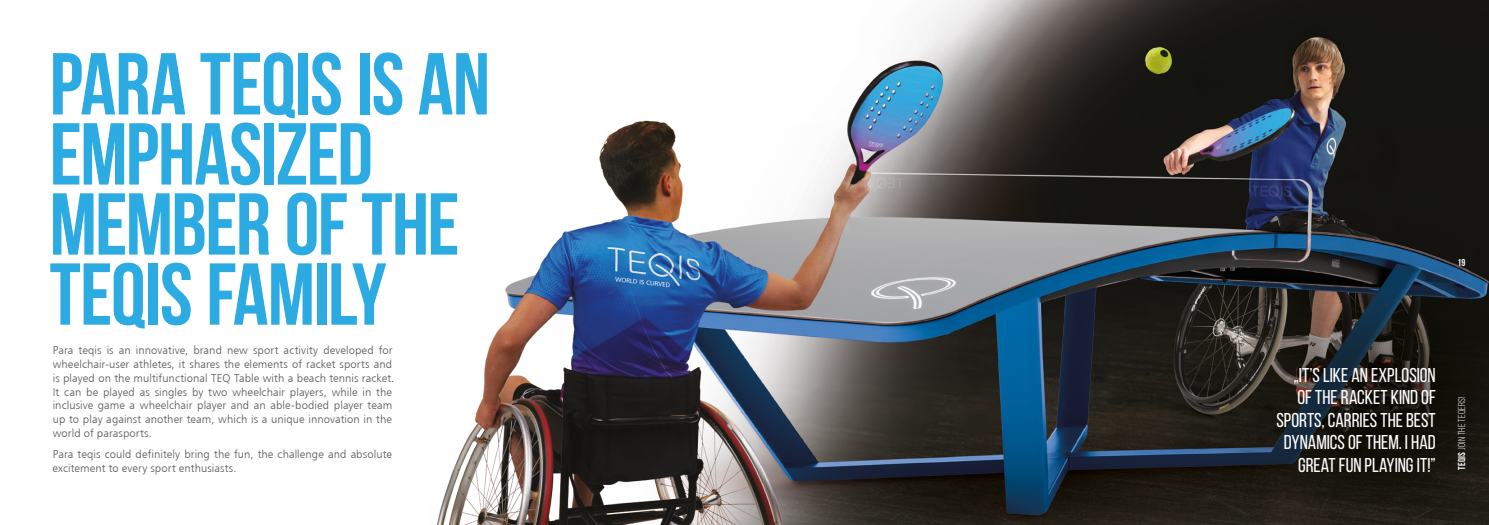
<style>
.page{position:relative;width:1489px;height:525px;background:#fff}
.page>*{position:absolute;margin:0;border:0;box-sizing:border-box;transform-origin:0 0}
.t1{font:700 87.5px/70px "Bebas Neue";letter-spacing:-.015em;color:#2babe2}
.t2{font:20px/22.5px "Bebas Neue";color:#fff;text-align:right}
.t3{font:11.25px/13.8px "H Humanist 777 Lt BT";letter-spacing:.005em;color:#575756}
.t4{font:10px "Bebas Neue";letter-spacing:.025em;color:#fff}
.t5{font:700 10px "Bebas Neue";color:#fff}
.s1{font-weight:700}
</style>
<div class="page">
<img style="left:437px;top:0;width:1051px;height:524px">
<h1 class="t1" style="left:50px;top:48px;width:442px">PARA TEQIS IS AN<br>EMPHASIZED<br>MEMBER OF THE<br>TEQIS FAMILY</h1>
<p class="t3" style="left:53px;top:343px;width:343px">Para teqis is an innovative, brand new sport activity developed for wheelchair-user athletes, it shares the elements of racket sports and is played on the multifunctional TEQ Table with a beach tennis racket.<br>It can be played as singles by two wheelchair players, while in the inclusive game a wheelchair player and an able-bodied player team up to play against another team, which is a unique innovation in the world of parasports.</p>
<p class="t3" style="left:53px;top:446px;width:341px">Para teqis could definitely bring the fun, the challenge and absolute excitement to every sport enthusiasts.</p>
<p class="t5" style="left:1457px;top:257px;width:10px">19</p>
<h2 class="t2" style="left:1276px;top:363px;width:161px">„IT’S LIKE AN EXPLOSION<br>OF THE RACKET KIND OF<br>SPORTS, CARRIES THE BEST<br>DYNAMICS OF THEM. I HAD<br>GREAT FUN PLAYING IT!”</h2>
<p class="t4" style="left:1455px;top:469px;width:74px;rotate:-90deg"><span class="s1">TEQIS</span> join the teqers!</p>
</div>
